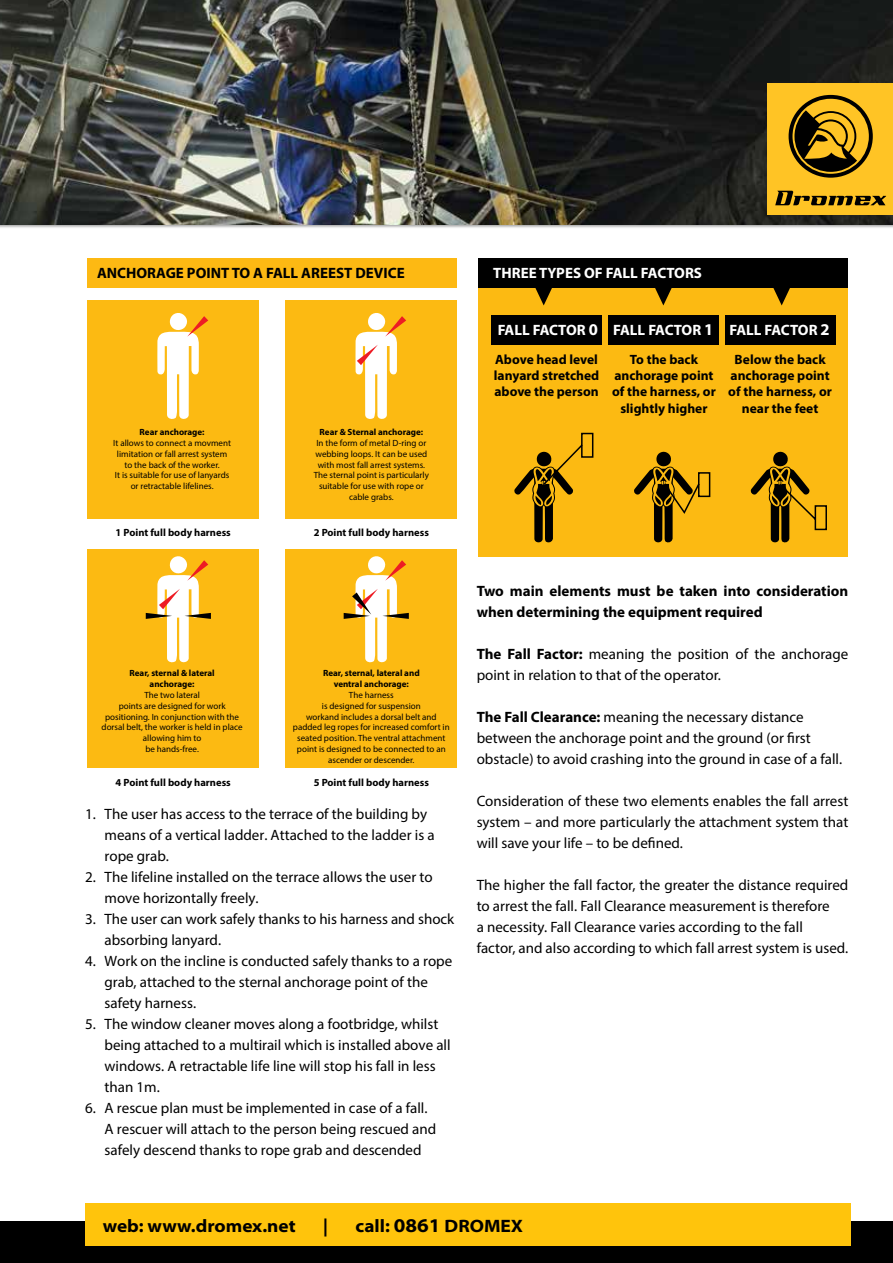
<style>
.page{position:relative;width:893px;height:1263px;background:#fff}
.page>*{position:absolute;margin:0;border:0;box-sizing:border-box;transform-origin:0 0}
.t1{font:700 semi-expanded 18px "Myriad Pro";color:#000}
.t2{font:15px/21px "Myriad Pro";color:#000}
.t3{font:700 15px/21px "Myriad Pro";color:#000}
.t4{font:700 15px "Myriad Pro";color:#fff}
.t5{font:700 13.5px/16.2px "Myriad Pro";color:#000;text-align:center}
.t6{font:700 10.5px "Myriad Pro";color:#000}
.t7{font:9px/10.8px "Myriad Pro";color:#000;text-align:center}
.t8{font:700 9px/10.8px "Myriad Pro";color:#000;text-align:center}
.s1{font-size:16.5px}
.s2{font-weight:700}
.s3{font-size:19.5px}
</style>
<div class="page">
<img style="left:0;top:0;width:893px;height:224px">
<div style="left:0;top:1221px;width:893px;height:42px;background:#000"></div>
<div style="left:85px;top:1203px;width:765px;height:43px;background:#ffc40c"></div>
<div style="left:768px;top:83px;width:125px;height:132px;background:#ffc425"></div>
<svg style="left:775px;top:191px;width:111px;height:14px"></svg>
<div style="left:789px;top:95px;width:84px;height:83px;background:#000;border-radius:50%"></div>
<svg style="left:792px;top:99px;width:77px;height:75px"></svg>
<div style="left:87px;top:258px;width:370px;height:30px;background:#fdb913"></div>
<div style="left:87px;top:549px;width:172px;height:219px;background:#fcba12"></div>
<div style="left:286px;top:300px;width:171px;height:218px;background:#fcba12"></div>
<div style="left:286px;top:549px;width:171px;height:219px;background:#fcba12"></div>
<div style="left:87px;top:300px;width:172px;height:218px;background:#fcba12"></div>
<svg style="left:157px;top:313px;width:51px;height:106px"></svg>
<svg style="left:355px;top:313px;width:51px;height:106px"></svg>
<svg style="left:146px;top:556px;width:65px;height:107px"></svg>
<svg style="left:344px;top:556px;width:65px;height:107px"></svg>
<div style="left:478px;top:258px;width:370px;height:298px;background:#fcba12"></div>
<div style="left:608px;top:315px;width:110px;height:29px;background:#000"></div>
<div style="left:491px;top:315px;width:111px;height:29px;background:#000"></div>
<svg style="left:655px;top:288px;width:17px;height:17px"></svg>
<svg style="left:535px;top:288px;width:17px;height:17px"></svg>
<svg style="left:773px;top:288px;width:17px;height:17px"></svg>
<div style="left:725px;top:315px;width:110px;height:29px;background:#000"></div>
<div style="left:478px;top:258px;width:370px;height:30px;background:#000"></div>
<svg style="left:514px;top:432px;width:80px;height:111px"></svg>
<svg style="left:750px;top:451px;width:77px;height:92px"></svg>
<svg style="left:634px;top:451px;width:77px;height:92px"></svg>
<p class="t3" style="left:97px;top:262px;width:309px">ANCHORAGE POINT TO A FALL AREEST DEVICE</p>
<p class="t8" style="left:140px;top:426px;width:67px">Rear anchorage:</p>
<p class="t7" style="left:113px;top:437px;width:119px">It allows to connect a movment limitation or fall arrest system to the back of the worker.<br>It is suitable for use of lanyards or retractable lifelines.</p>
<p class="t6" style="left:116px;top:526px;width:117px">1 Point full body harness</p>
<p class="t8" style="left:320px;top:426px;width:105px">Rear &amp; Sternal anchorage:</p>
<p class="t7" style="left:314px;top:437px;width:117px">In the form of metal D-ring or webbing loops. It can be used with most fall arrest systems.<br>The sternal point is particularly suitable for use with rope or cable grabs.</p>
<p class="t6" style="left:314px;top:526px;width:117px">2 Point full body harness</p>
<p class="t8" style="left:130px;top:668px;width:87px">Rear, sternal &amp; lateral anchorage:</p>
<p class="t7" style="left:102px;top:689px;width:143px">The two lateral<br>points are designed for work positioning. In conjunction with the dorsal belt, the worker is held in place allowing him to<br>be hands-free.</p>
<p class="t6" style="left:116px;top:775px;width:117px">4 Point full body harness</p>
<p class="t8" style="left:323px;top:668px;width:98px">Rear, sternal, lateral and ventral anchorage:</p>
<p class="t7" style="left:293px;top:689px;width:158px">The harness<br>is designed for suspension<br>workand includes a dorsal belt and padded leg ropes for increased comfort in seated position. The ventral attachment point is designed to be connected to an ascender or descender.</p>
<p class="t6" style="left:314px;top:775px;width:117px">5 Point full body harness</p>
<p class="t2" style="left:105px;top:803px;width:332px;text-indent:-19px">1. The user has access to the terrace of the building by means of a vertical ladder. Attached to the ladder is a rope grab.</p>
<p class="t2" style="left:105px;top:866px;width:330px;text-indent:-19px">2. The lifeline installed on the terrace allows the user to move horizontally freely.</p>
<p class="t2" style="left:105px;top:908px;width:351px;text-indent:-19px">3. The user can work safely thanks to his harness and shock absorbing lanyard.</p>
<p class="t2" style="left:105px;top:950px;width:349px;text-indent:-19px">4. Work on the incline is conducted safely thanks to a rope grab, attached to the sternal anchorage point of the safety harness.</p>
<p class="t2" style="left:105px;top:1013px;width:348px;text-indent:-19px">5. The window cleaner moves along a footbridge, whilst being attached to a multirail which is installed above all windows. A retractable life line will stop his fall in less than 1m.</p>
<p class="t2" style="left:105px;top:1097px;width:333px;text-indent:-19px">6. A rescue plan must be implemented in case of a fall.<br>A rescuer will attach to the person being rescued and safely descend thanks to rope grab and descended</p>
<p class="t4" style="left:493px;top:263px;width:210px">THREE TYPES OF FALL FACTORS</p>
<p class="t4" style="left:498px;top:321px;width:334px">FALL FACTOR <span class="s1">0</span> FALL FACTOR <span class="s1">1</span> FALL FACTOR <span class="s1">2</span></p>
<p class="t5" style="left:494px;top:351px;width:107px;text-align:justify">Above head level lanyard stretched above the person</p>
<p class="t5" style="left:612px;top:351px;width:105px">To the back anchorage point of the harness, or slightly higher</p>
<p class="t5" style="left:728px;top:351px;width:105px">Below the back anchorage point of the harness, or near the feet</p>
<p class="t3" style="left:477px;top:580px;width:373px">Two main elements must be taken into consideration when determining the equipment required</p>
<p class="t2" style="left:477px;top:643px;width:373px"><span class="s2">The Fall Factor:</span> meaning the position of the anchorage point in relation to that of the operator.</p>
<p class="t2" style="left:477px;top:706px;width:367px"><span class="s2">The Fall Clearance:</span> meaning the necessary distance between the anchorage point and the ground (or first obstacle) to avoid crashing into the ground in case of a fall.</p>
<p class="t2" style="left:477px;top:790px;width:373px;text-align:justify">Consideration of these two elements enables the fall arrest system – and more particularly the attachment system that will save your life – to be defined.</p>
<p class="t2" style="left:477px;top:874px;width:373px">The higher the fall factor, the greater the distance required to arrest the fall. Fall Clearance measurement is therefore<br>a necessity. Fall Clearance varies according to the fall<br>factor, and also according to which fall arrest system is used.</p>
<p class="t1" style="left:103px;top:1216px;width:194px">web: www.dromex.net</p>
<p class="t1" style="left:323px;top:1216px;width:7px">|</p>
<p class="t1" style="left:356px;top:1216px;width:169px">call: <span class="s3">0861</span> DROMEX</p>
</div>
